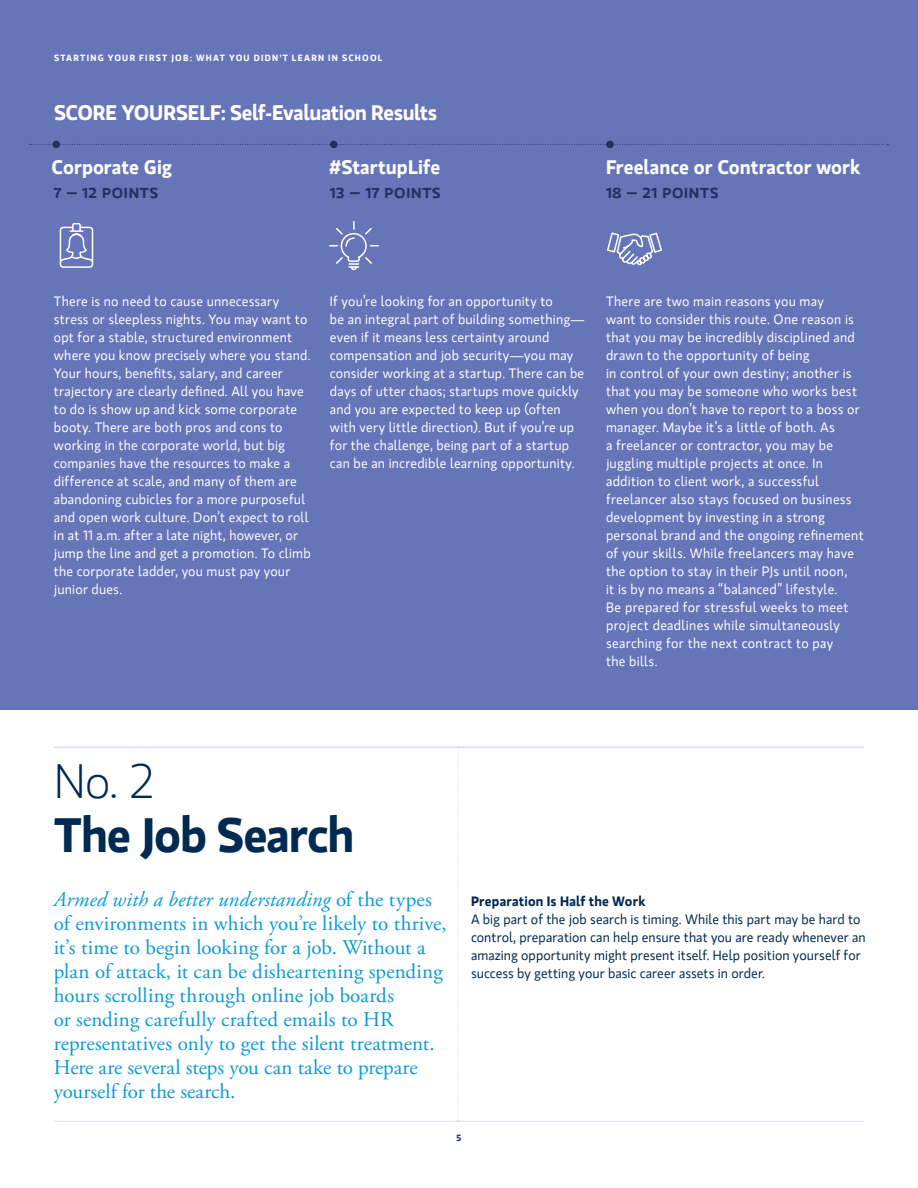
<style>
.page{position:relative;width:918px;height:1188px;background:#fff}
.page>*{position:absolute;margin:0;border:0;box-sizing:border-box;transform-origin:0 0}
.t1{font:700 48px "MS Gloriola II Std";letter-spacing:-.025em;color:#002a51}
.t2{font:300 48px "MS Gloriola II Std";color:#002a51}
.t3{font:21px/24px "Adobe Garamond Pro";color:#089ad9}
.t4{font:700 21px "MS Gloriola II Std";letter-spacing:-.02em;color:#fff}
.t5{font:700 19.5px "MS Gloriola II Std";color:#fff}
.t6{font:500 19.5px "MS Gloriola II Std";letter-spacing:.055em;color:#1c3362}
.t7{font:13.5px/18px "MS Gloriola II Std";letter-spacing:.015em;color:#fff}
.t8{font:13.5px/18px "MS Gloriola II Std";letter-spacing:.005em;color:#002a51}
.t9{font:700 13.5px "MS Gloriola II Std";letter-spacing:.015em;color:#002a51}
.t10{font:700 9px "MS Gloriola II Std";letter-spacing:.135em;color:#fff}
.t11{font:700 9px "MS Gloriola II Std";color:#1c3362}
.s1{font-style:italic}
</style>
<div class="page">
<div style="left:0;top:0;width:918px;height:710px;background:#6674b8"></div>
<hr style="left:54px;top:747px;width:810px;height:1px;background:#d9daed">
<hr style="left:54px;top:1121px;width:810px;height:1px;background:#d9daed">
<svg style="left:458px;top:746px;width:1px;height:375px"></svg>
<svg style="left:59px;top:223px;width:35px;height:45px"></svg>
<svg style="left:329px;top:221px;width:50px;height:50px"></svg>
<svg style="left:607px;top:232px;width:55px;height:34px"></svg>
<svg style="left:29px;top:144px;width:859px;height:1px"></svg>
<div style="left:52px;top:141px;width:8px;height:7px;background:#1c3362;border-radius:50%"></div>
<div style="left:330px;top:141px;width:8px;height:7px;background:#1c3362;border-radius:50%"></div>
<div style="left:606px;top:141px;width:8px;height:7px;background:#1c3362;border-radius:50%"></div>
<p class="t10" style="left:54px;top:51px;width:330px">STARTING YOUR FIRST JOB: WHAT YOU DIDN'T LEARN IN SCHOOL</p>
<p class="t4" style="left:54px;top:98px;width:385px">SCORE YOURSELF: Self-Evaluation Results</p>
<p class="t5" style="left:52px;top:153px;width:122px">Corporate Gig</p>
<p class="t6" style="left:54px;top:178px;width:106px">7 – 12 points</p>
<p class="t5" style="left:330px;top:153px;width:112px">#StartupLife</p>
<p class="t6" style="left:330px;top:178px;width:113px">13 – 17 points</p>
<p class="t5" style="left:606px;top:153px;width:256px">Freelance or Contractor work</p>
<p class="t6" style="left:606px;top:178px;width:114px">18 – 21 points</p>
<p class="t7" style="left:54px;top:292px;width:258px">There is no need to cause unnecessary stress or sleepless nights. You may want to opt for a stable, structured environment where you know precisely where you stand.<br>Your hours, benefits, salary, and career trajectory are clearly defined. All you have to do is show up and kick some corporate booty. There are both pros and cons to working in the corporate world, but big companies have the resources to make a difference at scale, and many of them are abandoning cubicles for a more purposeful and open work culture. Don’t expect to roll in at 11 a.m. after a late night, however, or jump the line and get a promotion. To climb the corporate ladder, you must pay your junior dues.</p>
<p class="t7" style="left:330px;top:292px;width:256px">If you’re looking for an opportunity to<br>be an integral part of building something— even if it means less certainty around compensation and job security—you may consider working at a startup. There can be days of utter chaos; startups move quickly and you are expected to keep up (often with very little direction). But if you’re up for the challenge, being part of a startup can be an incredible learning opportunity.</p>
<p class="t7" style="left:606px;top:292px;width:259px">There are two main reasons you may<br>want to consider this route. One reason is that you may be incredibly disciplined and drawn to the opportunity of being<br>in control of your own destiny; another is that you may be someone who works best when you don’t have to report to a boss or manager. Maybe it’s a little of both. As<br>a freelancer or contractor, you may be juggling multiple projects at once. In addition to client work, a successful freelancer also stays focused on business development by investing in a strong personal brand and the ongoing refinement of your skills. While freelancers may have the option to stay in their PJs until noon,<br>it is by no means a “balanced” lifestyle.<br>Be prepared for stressful weeks to meet project deadlines while simultaneously searching for the next contract to pay<br>the bills.</p>
<p class="t2" style="left:54px;top:749px;width:101px">No. 2</p>
<p class="t1" style="left:54px;top:801px;width:302px">The Job Search</p>
<p class="t3" style="left:54px;top:888px;width:394px"><span class="s1">Armed with a better understanding</span> of the types of environments in which you’re likely to thrive, it’s time to begin looking for a job. Without a plan of attack, it can be disheartening spending hours scrolling through online job boards<br>or sending carefully crafted emails to HR representatives only to get the silent treatment.<br>Here are several steps you can take to prepare yourself for the search.</p>
<p class="t9" style="left:471px;top:892px;width:176px">Preparation Is Half the Work</p>
<p class="t8" style="left:471px;top:910px;width:396px">A big part of the job search is timing. While this part may be hard to control, preparation can help ensure that you are ready whenever an amazing opportunity might present itself. Help position yourself for success by getting your basic career assets in order.</p>
<p class="t11" style="left:457px;top:1131px;width:6px">5</p>
</div>
